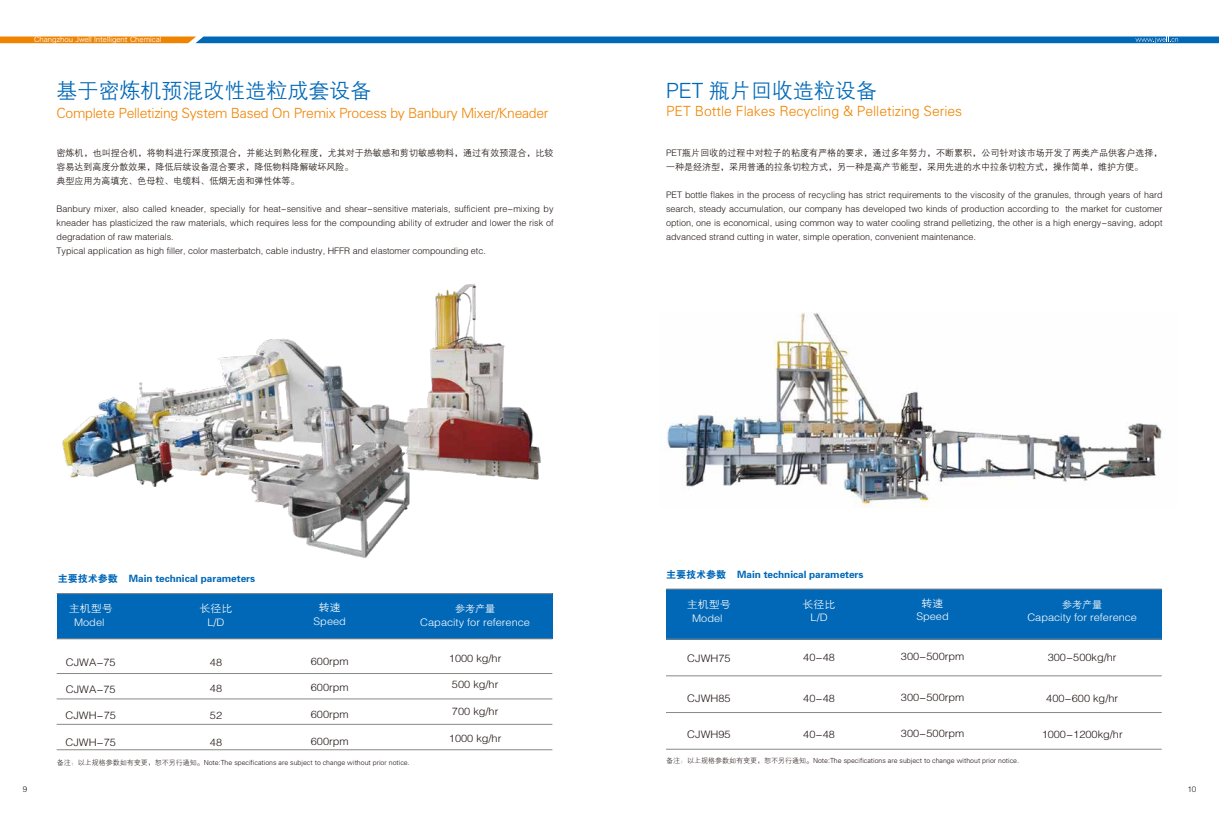
<style>
.page{position:relative;width:1219px;height:817px;background:#fff}
.page>*{position:absolute;margin:0;border:0;box-sizing:border-box;transform-origin:0 0}
.t1{font:21px "FZZDXJW GB1 0";color:#0068b7}
.t2{font:14px "FZXH1 JW GB1 0";letter-spacing:-.02em;color:#f08300}
.t3{font:14px "FZXH1 JW GB1 0";color:#f08300}
.t4{font:10.4px "FZZDXJW GB1 0";color:#221815;scale:1.06 1}
.t5{font:10.4px/13.4px "FZZDXJW GB1 0";color:#fff;text-align:center;scale:1.06 1}
.t6{font:10px "FZDHTJW GB1 0";color:#0068b7}
.t7{font:9.6px "FZZDXJW GB1 0";color:#fff;scale:1.05 1}
.t8{font:9px/14px "FZZDXJW GB1 0";color:#221815}
.t9{font:8px "FZZDXJW GB1 0";color:#221815}
.t10{font:7px "FZXH1 JW GB1 0";color:#221815}
.t11{font:7px "Hiragino Sans GB W3";color:#fff}
.s1{font-size:10px}
</style>
<div class="page">
<div style="left:57px;top:593px;width:495px;height:45px;background:#0068b7"></div>
<div style="left:666px;top:589px;width:496px;height:50px;background:#0068b7"></div>
<svg style="left:0;top:36px;width:1219px;height:7px;background:#3878a2"></svg>
<img style="left:667px;top:313px;width:496px;height:194px">
<img style="left:56px;top:284px;width:497px;height:319px">
<hr style="left:57px;top:593px;width:495px;height:1px;background:#898989">
<hr style="left:57px;top:749px;width:495px;height:1px;background:#898989">
<hr style="left:57px;top:638px;width:495px;height:1px;background:#898989">
<hr style="left:57px;top:673px;width:495px;height:1px;background:#898989">
<hr style="left:57px;top:698px;width:495px;height:1px;background:#898989">
<hr style="left:57px;top:724px;width:495px;height:1px;background:#898989">
<hr style="left:666px;top:588px;width:496px;height:1px;background:#898989">
<hr style="left:666px;top:748px;width:496px;height:1px;background:#898989">
<hr style="left:666px;top:638px;width:496px;height:1px;background:#898989">
<hr style="left:666px;top:675px;width:496px;height:1px;background:#898989">
<hr style="left:666px;top:712px;width:496px;height:1px;background:#898989">
<p class="t11" style="left:34px;top:35px;width:129px">Changzhou Jwell Intelligent Chemical</p>
<h1 class="t1" style="left:57px;top:80px;width:316px">基于密炼机预混改性造粒成套设备</h1>
<h2 class="t2" style="left:57px;top:106px;width:493px">Complete Pelletizing System Based On Premix Process by Banbury Mixer/Kneader</h2>
<p class="t8" style="left:57px;top:146px;width:498px">密炼机，也叫捏合机，将物料进行深度预混合，并能达到熟化程度，尤其对于热敏感和剪切敏感物料，通过有效预混合，比较容易达到高度分散效果，降低后续设备混合要求，降低物料降解破坏风险。<br>典型应用为高填充、色母粒、电缆料、低烟无卤和弹性体等。</p>
<p class="t8" style="left:57px;top:202px;width:498px">Banbury mixer, also called kneader, specially for heat-sensitive and shear-sensitive materials, sufficient pre-mixing by kneader has plasticized the raw materials, which requires less for the compounding ability of extruder and lower the risk of degradation of raw materials.<br>Typical application as high filler, color masterbatch, cable industry, HFFR and elastomer compounding etc.</p>
<h1 class="t1" style="left:666px;top:80px;width:213px">PET 瓶片回收造粒设备</h1>
<h2 class="t3" style="left:666px;top:104px;width:298px">PET Bottle Flakes Recycling &amp; Pelletizing Series</h2>
<p class="t8" style="left:666px;top:146px;width:498px">PET瓶片回收的过程中对粒子的粘度有严格的要求，通过多年努力，不断累积，公司针对该市场开发了两类产品供客户选择，一种是经济型，采用普通的拉条切粒方式，另一种是高产节能型，采用先进的水中拉条切粒方式，操作简单，维护方便。</p>
<p class="t8" style="left:666px;top:188px;width:498px;text-align:justify">PET bottle flakes in the process of recycling has strict requirements to the viscosity of the granules, through years of hard search, steady accumulation, our company has developed two kinds of production according to the market for customer option, one is economical, using common way to water cooling strand pelletizing, the other is a high energy-saving, adopt advanced strand cutting in water, simple operation, convenient maintenance.</p>
<p class="t6" style="left:58px;top:573px;width:199px">主要技术参数 Main technical parameters</p>
<p class="t6" style="left:666px;top:568px;width:199px">主要技术参数 Main technical parameters</p>
<p class="t5" style="left:69px;top:602px;width:43px">主机型号<br>Model</p>
<p class="t4" style="left:66px;top:656px;width:49px">CJWA-75</p>
<p class="t4" style="left:66px;top:683px;width:49px">CJWA-75</p>
<p class="t4" style="left:66px;top:710px;width:49px">CJWH-75</p>
<p class="t4" style="left:66px;top:736px;width:49px">CJWH-75</p>
<p class="t5" style="left:200px;top:602px;width:33px">长径比<br>L/D</p>
<p class="t4" style="left:210px;top:656px;width:13px">48</p>
<p class="t4" style="left:210px;top:683px;width:13px">48</p>
<p class="t4" style="left:210px;top:710px;width:13px">52</p>
<p class="t4" style="left:210px;top:736px;width:13px">48</p>
<p class="t5" style="left:314px;top:601px;width:32px">转速<br>Speed</p>
<p class="t4" style="left:311px;top:655px;width:37px">600rpm</p>
<p class="t4" style="left:311px;top:682px;width:37px">600rpm</p>
<p class="t4" style="left:311px;top:708px;width:37px">600rpm</p>
<p class="t4" style="left:311px;top:735px;width:37px">600rpm</p>
<p class="t7" style="left:455px;top:603px;width:40px">参考<span class="s1">产量</span></p>
<p class="t5" style="left:420px;top:615px;width:105px">Capacity for reference</p>
<p class="t4" style="left:449px;top:652px;width:51px">1000 kg/hr</p>
<p class="t4" style="left:452px;top:679px;width:45px">500 kg/hr</p>
<p class="t4" style="left:452px;top:705px;width:45px">700 kg/hr</p>
<p class="t4" style="left:449px;top:732px;width:51px">1000 kg/hr</p>
<p class="t5" style="left:687px;top:598px;width:43px">主机型号<br>Model</p>
<p class="t4" style="left:687px;top:652px;width:42px">CJWH75</p>
<p class="t4" style="left:687px;top:692px;width:42px">CJWH85</p>
<p class="t4" style="left:687px;top:728px;width:42px">CJWH95</p>
<p class="t5" style="left:803px;top:598px;width:33px">长径比<br>L/D</p>
<p class="t4" style="left:803px;top:652px;width:31px">40-48</p>
<p class="t4" style="left:803px;top:692px;width:31px">40-48</p>
<p class="t4" style="left:803px;top:728px;width:31px">40-48</p>
<p class="t5" style="left:916px;top:597px;width:32px">转速<br>Speed</p>
<p class="t4" style="left:901px;top:651px;width:61px">300-500rpm</p>
<p class="t4" style="left:901px;top:691px;width:61px">300-500rpm</p>
<p class="t4" style="left:901px;top:727px;width:61px">300-500rpm</p>
<p class="t10" style="left:57px;top:758px;width:355px">备注：以上规格参数如有变更，恕不另行通知。Note:The specifications are subject to change without prior notice.</p>
<p class="t10" style="left:666px;top:757px;width:355px">备注：以上规格参数如有变更，恕不另行通知。Note:The specifications are subject to change without prior notice.</p>
<p class="t7" style="left:1062px;top:599px;width:40px">参考<span class="s1">产量</span></p>
<p class="t5" style="left:1027px;top:611px;width:105px">Capacity for reference</p>
<p class="t4" style="left:1048px;top:652px;width:66px">300-500kg/hr</p>
<p class="t4" style="left:1046px;top:692px;width:69px">400-600 kg/hr</p>
<p class="t4" style="left:1042px;top:728px;width:78px">1000-1200kg/hr</p>
<p class="t9" style="left:23px;top:785px;width:6px">9</p>
<p class="t9" style="left:1187px;top:785px;width:10px">10</p>
</div>
